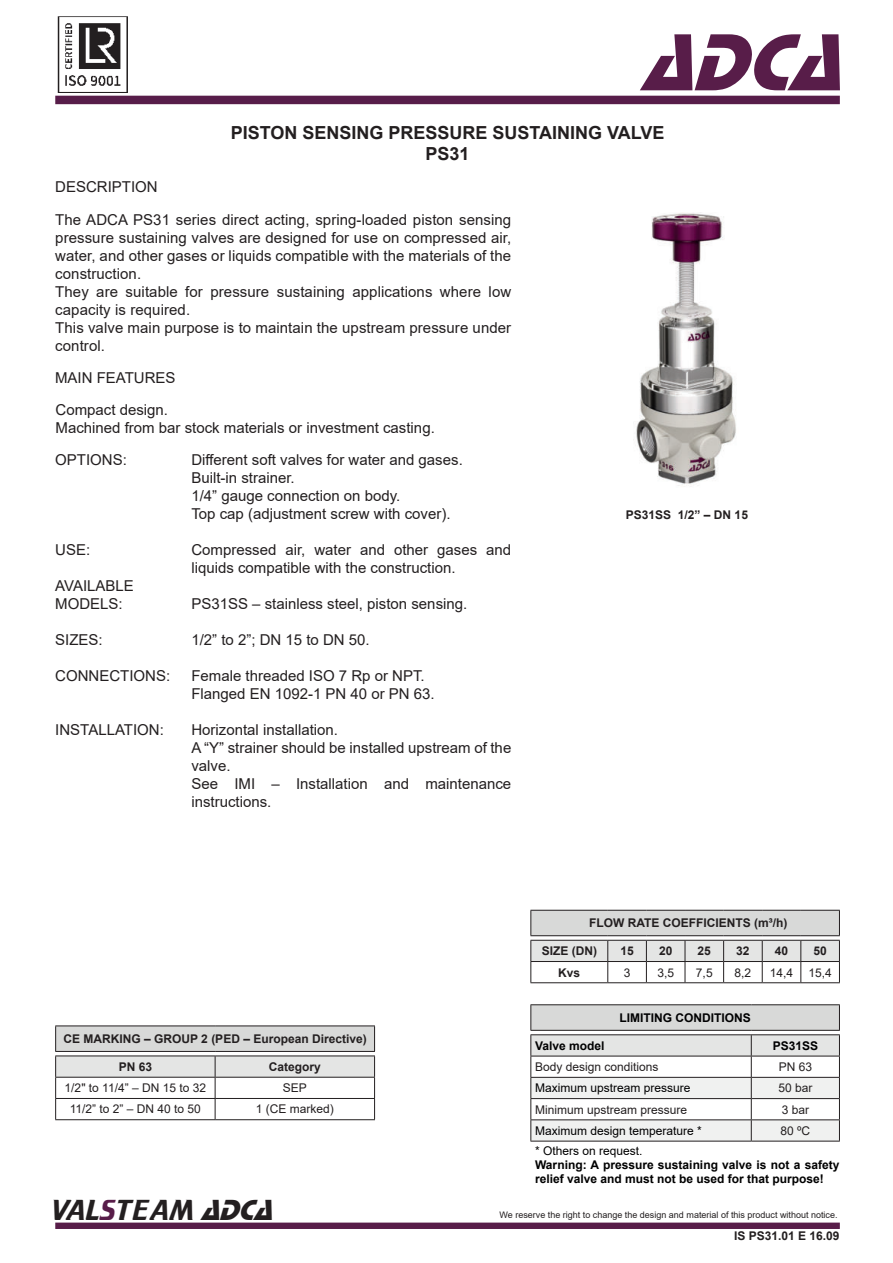
<style>
.page{position:relative;width:893px;height:1263px;background:#fff}
.page>*{position:absolute;margin:0;border:0;box-sizing:border-box;transform-origin:0 0}
.t1{font:italic 84px "Stop D";color:#581d49}
.t2{font:30px "Trekker";color:#231f20}
.t3{font:700 18px/21.6px "Arial";color:#231f20;text-align:center}
.t4{font:15px/18px "Arial";color:#231f20}
.t5{font:700 12px "Arial";color:#231f20}
.t6{font:12px "Arial";color:#231f20}
.t7{font:700 12px/14.4px "Arial";color:#000001}
.t8{font:12px "Arial";color:#000001}
.t9{font:9px "Arial";color:#231f20}
.s1{color:#581d49}
.s2{font-family:"Stop D";font-style:italic}
</style>
<div class="page">
<div style="left:55px;top:96px;width:785px;height:8px;background:#571d4a"></div>
<div style="left:55px;top:1222px;width:785px;height:7px;background:#581d49;border:2px solid #581d49"></div>
<img style="left:57px;top:16px;width:71px;height:76px">
<hr style="left:608px;top:982px;width:38px;height:1px;background:#231f20">
<hr style="left:646px;top:982px;width:39px;height:1px;background:#231f20">
<hr style="left:685px;top:982px;width:39px;height:1px;background:#231f20">
<hr style="left:724px;top:982px;width:38px;height:1px;background:#231f20">
<hr style="left:762px;top:982px;width:39px;height:1px;background:#231f20">
<hr style="left:801px;top:982px;width:39px;height:1px;background:#231f20">
<svg style="left:530px;top:910px;width:310px;height:72px"></svg>
<hr style="left:530px;top:982px;width:78px;height:1px;background:#231f20">
<hr style="left:55px;top:1119px;width:160px;height:1px;background:#231f20">
<hr style="left:215px;top:1119px;width:160px;height:1px;background:#231f20">
<hr style="left:55px;top:1025px;width:160px;height:1px;background:#231f20">
<hr style="left:215px;top:1025px;width:160px;height:1px;background:#231f20">
<svg style="left:55px;top:1026px;width:320px;height:93px"></svg>
<hr style="left:55px;top:1077px;width:160px;height:1px;background:#231f20">
<hr style="left:215px;top:1077px;width:160px;height:1px;background:#231f20">
<hr style="left:530px;top:1004px;width:221px;height:1px;background:#231f20">
<hr style="left:751px;top:1004px;width:89px;height:1px;background:#231f20">
<svg style="left:530px;top:1005px;width:310px;height:136px"></svg>
<hr style="left:530px;top:1141px;width:221px;height:1px;background:#231f20">
<hr style="left:751px;top:1141px;width:89px;height:1px;background:#231f20">
<img style="left:636px;top:212px;width:100px;height:274px">
<h1 class="t1" style="left:641px;top:12px;width:199px">ADCA</h1>
<p class="t3" style="left:231px;top:123px;width:435px">PISTON SENSING PRESSURE SUSTAINING VALVE<br>PS31</p>
<p class="t4" style="left:55px;top:172px;width:457px;line-height:32.2px">DESCRIPTION<br>The ADCA PS31 series direct acting, spring-loaded piston sensing</p>
<p class="t4" style="left:55px;top:230px;width:457px">pressure sustaining valves are designed for use on compressed air, water, and other gases or liquids compatible with the materials of the construction.<br>They are suitable for pressure sustaining applications where low capacity is required.<br>This valve main purpose is to maintain the upstream pressure under control.</p>
<p class="t4" style="left:55px;top:370px;width:122px">MAIN FEATURES</p>
<p class="t4" style="left:56px;top:402px;width:381px">Compact design.<br>Machined from bar stock materials or investment casting.</p>
<p class="t4" style="left:55px;top:452px;width:73px">OPTIONS:</p>
<p class="t4" style="left:55px;top:542px;width:37px">USE:</p>
<p class="t4" style="left:55px;top:578px;width:80px">AVAILABLE<br>MODELS:</p>
<p class="t4" style="left:55px;top:632px;width:49px">SIZES:</p>
<p class="t4" style="left:55px;top:668px;width:117px">CONNECTIONS:</p>
<p class="t4" style="left:55px;top:722px;width:110px">INSTALLATION:</p>
<p class="t4" style="left:191px;top:451px;width:273px">Different soft valves for water and gases.<br>Built-in strainer.<br>1/4” gauge connection on body.<br>Top cap (adjustment screw with cover).</p>
<p class="t4" style="left:191px;top:542px;width:321px">Compressed air, water and other gases and liquids compatible with the construction.</p>
<p class="t4" style="left:191px;top:596px;width:277px">PS31SS – stainless steel, piston sensing.</p>
<p class="t4" style="left:191px;top:632px;width:180px">1/2” to 2”; DN 15 to DN 50.</p>
<p class="t4" style="left:191px;top:668px;width:245px">Female threaded ISO 7 Rp or NPT.<br>Flanged EN 1092-1 PN 40 or PN 63.</p>
<p class="t4" style="left:191px;top:722px;width:321px">Horizontal installation.<br>A “Y” strainer should be installed upstream of the valve.<br>See IMI – Installation and maintenance instructions.</p>
<p class="t5" style="left:626px;top:510px;width:124px">PS31SS 1/2” – DN 15</p>
<p class="t5" style="left:64px;top:1034px;width:305px">CE MARKING – GROUP 2 (PED – European Directive)</p>
<p class="t5" style="left:119px;top:1062px;width:35px">PN 63</p>
<p class="t5" style="left:269px;top:1062px;width:54px">Category</p>
<p class="t6" style="left:65px;top:1083px;width:143px">1/2" to 11/4” – DN 15 to 32</p>
<p class="t6" style="left:283px;top:1083px;width:26px">SEP</p>
<p class="t6" style="left:70px;top:1105px;width:133px">11/2” to 2” – DN 40 to 50</p>
<p class="t6" style="left:256px;top:1105px;width:80px">1 (CE marked)</p>
<p class="t5" style="left:589px;top:919px;width:200px">FLOW RATE COEFFICIENTS (m³/h)</p>
<p class="t5" style="left:542px;top:946px;width:57px">SIZE (DN)</p>
<p class="t5" style="left:620px;top:946px;width:15px">15</p>
<p class="t5" style="left:659px;top:946px;width:15px">20</p>
<p class="t5" style="left:698px;top:946px;width:15px">25</p>
<p class="t5" style="left:736px;top:946px;width:15px">32</p>
<p class="t5" style="left:775px;top:946px;width:15px">40</p>
<p class="t5" style="left:813px;top:946px;width:15px">50</p>
<p class="t5" style="left:558px;top:968px;width:24px">Kvs</p>
<p class="t6" style="left:624px;top:968px;width:8px">3</p>
<p class="t6" style="left:657px;top:968px;width:18px">3,5</p>
<p class="t6" style="left:696px;top:968px;width:18px">7,5</p>
<p class="t6" style="left:735px;top:968px;width:18px">8,2</p>
<p class="t6" style="left:770px;top:968px;width:25px">14,4</p>
<p class="t6" style="left:808px;top:968px;width:25px">15,4</p>
<p class="t7" style="left:619px;top:1011px;width:133px">LIMITING CONDITIONS</p>
<p class="t7" style="left:535px;top:1039px;width:71px">Valve model</p>
<p class="t7" style="left:773px;top:1039px;width:47px">PS31SS</p>
<p class="t6" style="left:535px;top:1062px;width:125px">Body design conditions</p>
<p class="t6" style="left:779px;top:1062px;width:35px">PN 63</p>
<p class="t8" style="left:535px;top:1083px;width:157px">Maximum upstream pressure</p>
<p class="t6" style="left:778px;top:1083px;width:36px">50 bar</p>
<p class="t6" style="left:535px;top:1105px;width:154px">Minimum upstream pressure</p>
<p class="t6" style="left:782px;top:1105px;width:29px">3 bar</p>
<p class="t8" style="left:535px;top:1126px;width:168px">Maximum design temperature *</p>
<p class="t6" style="left:780px;top:1126px;width:31px">80 ºC</p>
<p class="t8" style="left:535px;top:1146px;width:109px">* Others on request.</p>
<p class="t7" style="left:535px;top:1159px;width:306px">Warning: A pressure sustaining valve is not a safety relief valve and must not be used for that purpose!</p>
<h2 class="t2" style="left:51px;top:1192px;width:222px">VAL<span class="s1">S</span>TEAM <span class="s2">ADCA</span></h2>
<p class="t9" style="left:500px;top:1211px;width:340px">We reserve the right to change the design and material of this product without notice.</p>
<p class="t5" style="left:734px;top:1231px;width:107px">IS PS31.01 E 16.09</p>
</div>
